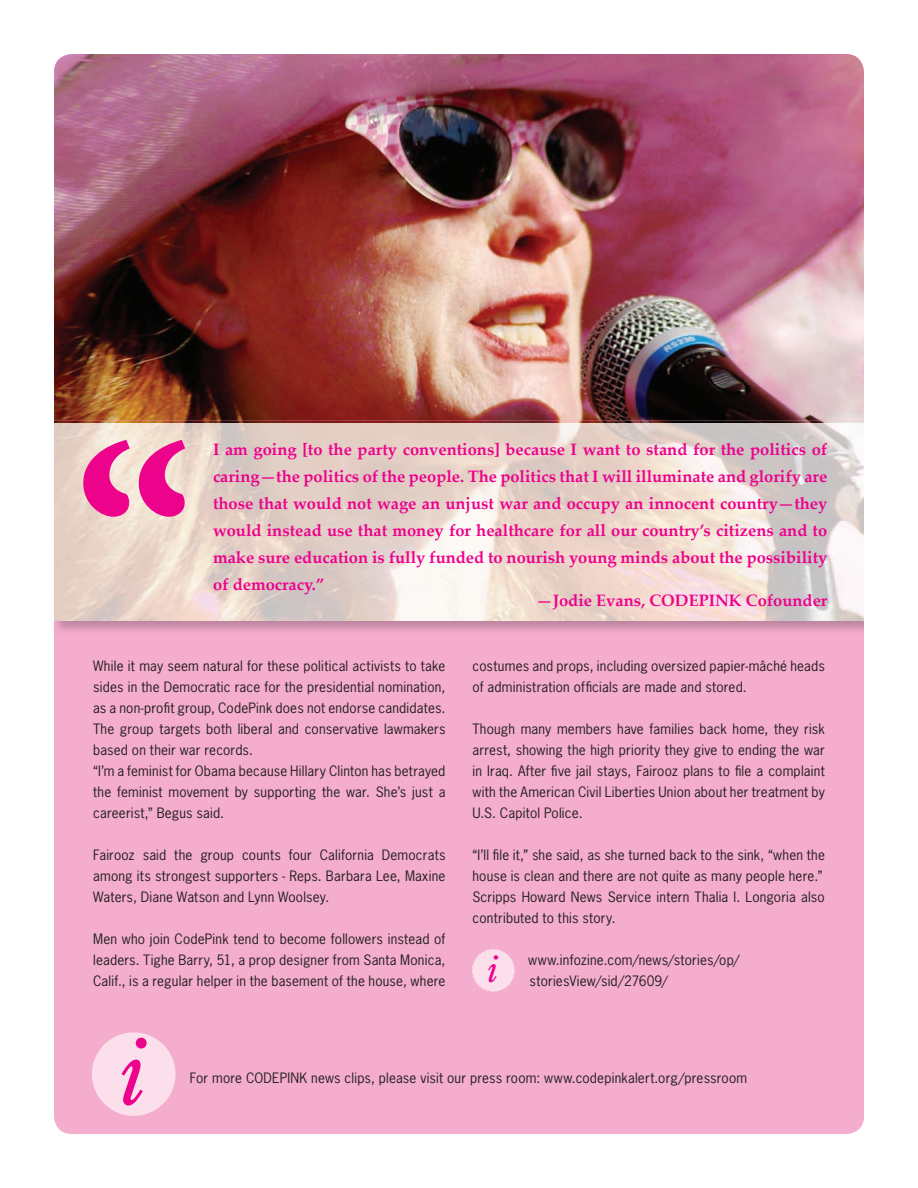
<style>
.page{position:relative;width:918px;height:1188px;background:#fff}
.page>*{position:absolute;margin:0;border:0;box-sizing:border-box;transform-origin:0 0}
.t1{font:900 258px "Minion Std";color:#ed028c}
.t2{font:italic 90px "Century Old Style Std";color:#ed028c}
.t3{font:italic 36px "Century Old Style Std";color:#ed028c}
.t4{font:700 16.5px/27px "Palatino Linotype";color:#ed028c;text-align:justify}
.t5{font:13.5px/21px "News Gothic Std";letter-spacing:.015em;color:#231f20}
</style>
<div class="page">
<div style="left:54px;top:54px;width:810px;height:1080px;background:#f5adce;border-radius:18px"></div>
<img style="left:54px;top:54px;width:810px;height:367px">
<div style="left:92px;top:1032px;width:84px;height:84px;background:#fbdfeb;border-radius:50%"></div>
<img style="left:54px;top:421px;width:810px;height:2px">
<img style="left:54px;top:423px;width:810px;height:198px">
<svg style="left:472px;top:949px;width:43px;height:43px"></svg>
<h1 class="t1" style="left:74px;top:411px;width:123px">“</h1>
<p class="t4" style="left:213px;top:435px;width:616px">I am going [to the party conventions] because I want to stand for the politics of caring—the politics of the people. The politics that I will illuminate and glorify are those that would not wage an unjust war and occupy an innocent country—they would instead use that money for healthcare for all our country’s citizens and to make sure education is fully funded to nourish young minds about the possibility of democracy.”</p>
<p class="t4" style="left:536px;top:586px;width:293px">—Jodie Evans, CODEPINK Cofounder</p>
<p class="t5" style="left:93px;top:655px;width:354px">While it may seem natural for these political activists to take sides in the Democratic race for the presidential nomination, as a non-profit group, CodePink does not endorse candidates.<br>The group targets both liberal and conservative lawmakers based on their war records.<br>“I’m a feminist for Obama because Hillary Clinton has betrayed the feminist movement by supporting the war. She’s just a careerist,” Begus said.</p>
<p class="t5" style="left:93px;top:844px;width:354px;text-align:justify">Fairooz said the group counts four California Democrats among its strongest supporters - Reps. Barbara Lee, Maxine Waters, Diane Watson and Lynn Woolsey.</p>
<p class="t5" style="left:93px;top:928px;width:354px;text-align:justify">Men who join CodePink tend to become followers instead of leaders. Tighe Barry, 51, a prop designer from Santa Monica, Calif., is a regular helper in the basement of the house, where</p>
<p class="t5" style="left:472px;top:655px;width:354px">costumes and props, including oversized papier-mâché heads of administration officials are made and stored.</p>
<p class="t5" style="left:472px;top:718px;width:354px;text-align:justify">Though many members have families back home, they risk arrest, showing the high priority they give to ending the war in Iraq. After five jail stays, Fairooz plans to file a complaint with the American Civil Liberties Union about her treatment by U.S. Capitol Police.</p>
<p class="t5" style="left:472px;top:844px;width:354px">“I’ll file it,” she said, as she turned back to the sink, “when the house is clean and there are not quite as many people here.” Scripps Howard News Service intern Thalia I. Longoria also contributed to this story.</p>
<p class="t5" style="left:528px;top:949px;width:213px">www.infozine.com/news/stories/op/ storiesView/sid/27609/</p>
<h3 class="t3" style="left:487px;top:947px;width:13px">i</h3>
<h2 class="t2" style="left:118px;top:1016px;width:30px">i</h2>
<p class="t5" style="left:190px;top:1067px;width:559px">For more CODEPINK news clips, please visit our press room: www.codepinkalert.org/pressroom</p>
</div>
